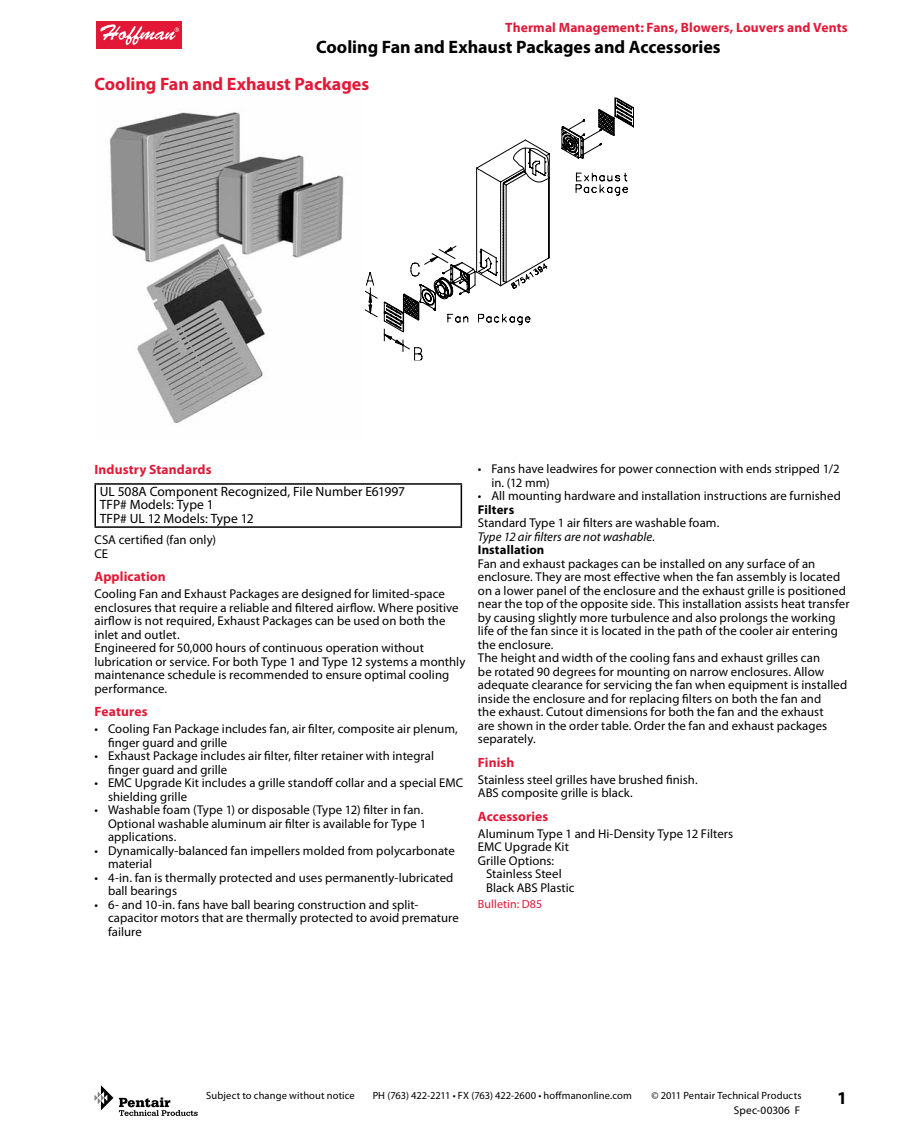
<style>
.page{position:relative;width:918px;height:1134px;background:#fff}
.page>*{position:absolute;margin:0;border:0;box-sizing:border-box;transform-origin:0 0}
.t1{font:700 18px "Myriad Pro";letter-spacing:-.005em;color:#000}
.t2{font:700 18px "Myriad Pro";color:#e31837}
.t3{font:700 13.5px "Myriad Pro";letter-spacing:.01em;color:#e31837}
.t4{font:13.5px/13.5px "Myriad Pro";letter-spacing:.005em;color:#000}
.t5{font:12.75px/13.5px "Myriad Pro";letter-spacing:.005em;color:#000}
.t6{font:italic 12.75px "Myriad Pro";letter-spacing:.005em;color:#000}
.t7{font:700 12.75px "Myriad Pro";letter-spacing:.01em;color:#000}
.t8{font:12px "Myriad Pro";letter-spacing:.005em;color:#e31837}
.t9{font:11.25px "Myriad Pro";letter-spacing:.02em;color:#000}
.t10{font:10.5px "Myriad Pro";letter-spacing:.01em;color:#000}
</style>
<div class="page">
<div style="left:96px;top:21px;width:86px;height:27px;background:#e31837"></div>
<svg style="left:100px;top:24px;width:79px;height:21px"></svg>
<svg style="left:119px;top:1098px;width:79px;height:18px"></svg>
<svg style="left:94px;top:1085px;width:19px;height:25px"></svg>
<img style="left:109px;top:112px;width:235px;height:311px">
<svg style="left:598px;top:99px;width:35px;height:97px"></svg>
<svg style="left:366px;top:110px;width:248px;height:249px"></svg>
<hr style="left:94px;top:483px;width:368px;height:2px;background:#000">
<hr style="left:94px;top:485px;width:2px;height:41px;background:#000">
<hr style="left:461px;top:485px;width:1px;height:41px;background:#000">
<hr style="left:94px;top:526px;width:368px;height:2px;background:#000">
<p class="t3" style="left:505px;top:20px;width:344px">Thermal Management: Fans, Blowers, Louvers and Vents</p>
<h1 class="t1" style="left:316px;top:37px;width:406px">Cooling Fan and Exhaust Packages and Accessories</h1>
<h1 class="t2" style="left:94px;top:74px;width:276px">Cooling Fan and Exhaust Packages</h1>
<p class="t3" style="left:94px;top:462px;width:119px">Industry Standards</p>
<p class="t4" style="left:100px;top:484px;width:307px">UL 508A Component Recognized, File Number E61997<br>TFP# Models: Type 1<br>TFP# UL 12 Models: Type 12</p>
<p class="t5" style="left:94px;top:533px;width:123px">CSA certified (fan only)<br>CE</p>
<p class="t3" style="left:94px;top:569px;width:73px">Application</p>
<p class="t5" style="left:94px;top:587px;width:372px">Cooling Fan and Exhaust Packages are designed for limited-space enclosures that require a reliable and filtered airflow. Where positive airflow is not required, Exhaust Packages can be used on both the inlet and outlet.<br>Engineered for 50,000 hours of continuous operation without lubrication or service. For both Type 1 and Type 12 systems a monthly maintenance schedule is recommended to ensure optimal cooling performance.</p>
<p class="t3" style="left:94px;top:704px;width:55px">Features</p>
<p class="t5" style="left:108px;top:722px;width:351px;text-indent:-14px">• Cooling Fan Package includes fan, air filter, composite air plenum, finger guard and grille</p>
<p class="t5" style="left:108px;top:749px;width:328px;text-indent:-14px">• Exhaust Package includes air filter, filter retainer with integral finger guard and grille</p>
<p class="t5" style="left:108px;top:776px;width:357px;text-indent:-14px">• EMC Upgrade Kit includes a grille standoff collar and a special EMC shielding grille</p>
<p class="t5" style="left:108px;top:803px;width:320px;text-indent:-14px">• Washable foam (Type 1) or disposable (Type 12) filter in fan.<br>Optional washable aluminum air filter is available for Type 1 applications.</p>
<p class="t5" style="left:108px;top:843px;width:348px;text-indent:-14px">• Dynamically-balanced fan impellers molded from polycarbonate material</p>
<p class="t5" style="left:108px;top:870px;width:347px;text-indent:-14px">• 4-in. fan is thermally protected and uses permanently-lubricated ball bearings</p>
<p class="t5" style="left:108px;top:897px;width:352px;text-indent:-13px">• 6- and 10-in. fans have ball bearing construction and split&shy;capacitor motors that are thermally protected to avoid premature failure</p>
<p class="t5" style="left:491px;top:462px;width:350px;text-indent:-13px">• Fans have leadwires for power connection with ends stripped 1/2 in. (12 mm)</p>
<p class="t5" style="left:478px;top:489px;width:365px">• All mounting hardware and installation instructions are furnished</p>
<p class="t7" style="left:478px;top:502px;width:38px">Filters</p>
<p class="t5" style="left:478px;top:516px;width:243px">Standard Type 1 air filters are washable foam.</p>
<p class="t6" style="left:478px;top:529px;width:179px">Type 12 air filters are not washable.</p>
<p class="t7" style="left:478px;top:543px;width:68px">Installation</p>
<p class="t5" style="left:478px;top:557px;width:373px">Fan and exhaust packages can be installed on any surface of an enclosure. They are most effective when the fan assembly is located on a lower panel of the enclosure and the exhaust grille is positioned near the top of the opposite side. This installation assists heat transfer by causing slightly more turbulence and also prolongs the working life of the fan since it is located in the path of the cooler air entering the enclosure.<br>The height and width of the cooling fans and exhaust grilles can<br>be rotated 90 degrees for mounting on narrow enclosures. Allow adequate clearance for servicing the fan when equipment is installed inside the enclosure and for replacing filters on both the fan and<br>the exhaust. Cutout dimensions for both the fan and the exhaust<br>are shown in the order table. Order the fan and exhaust packages separately.</p>
<p class="t3" style="left:478px;top:755px;width:38px">Finish</p>
<p class="t5" style="left:478px;top:773px;width:221px">Stainless steel grilles have brushed finish.<br>ABS composite grille is black.</p>
<p class="t3" style="left:478px;top:809px;width:72px">Accessories</p>
<p class="t5" style="left:478px;top:826px;width:257px">Aluminum Type 1 and Hi-Density Type 12 Filters</p>
<p class="t5" style="left:478px;top:840px;width:93px">EMC Upgrade Kit</p>
<p class="t5" style="left:478px;top:853px;width:78px">Grille Options:</p>
<p class="t5" style="left:486px;top:867px;width:77px">Stainless Steel</p>
<p class="t5" style="left:486px;top:880px;width:90px">Black ABS Plastic</p>
<p class="t8" style="left:478px;top:897px;width:66px">Bulletin: D85</p>
<p class="t10" style="left:206px;top:1089px;width:150px">Subject to change without notice</p>
<p class="t10" style="left:373px;top:1089px;width:261px">PH (763) 422-2211 • FX (763) 422-2600 • hoffmanonline.com</p>
<p class="t10" style="left:651px;top:1089px;width:152px">© 2011 Pentair Technical Products</p>
<p class="t9" style="left:734px;top:1103px;width:68px">Spec-00306 F</p>
<h1 class="t1" style="left:837px;top:1088px;width:11px">1</h1>
</div>
